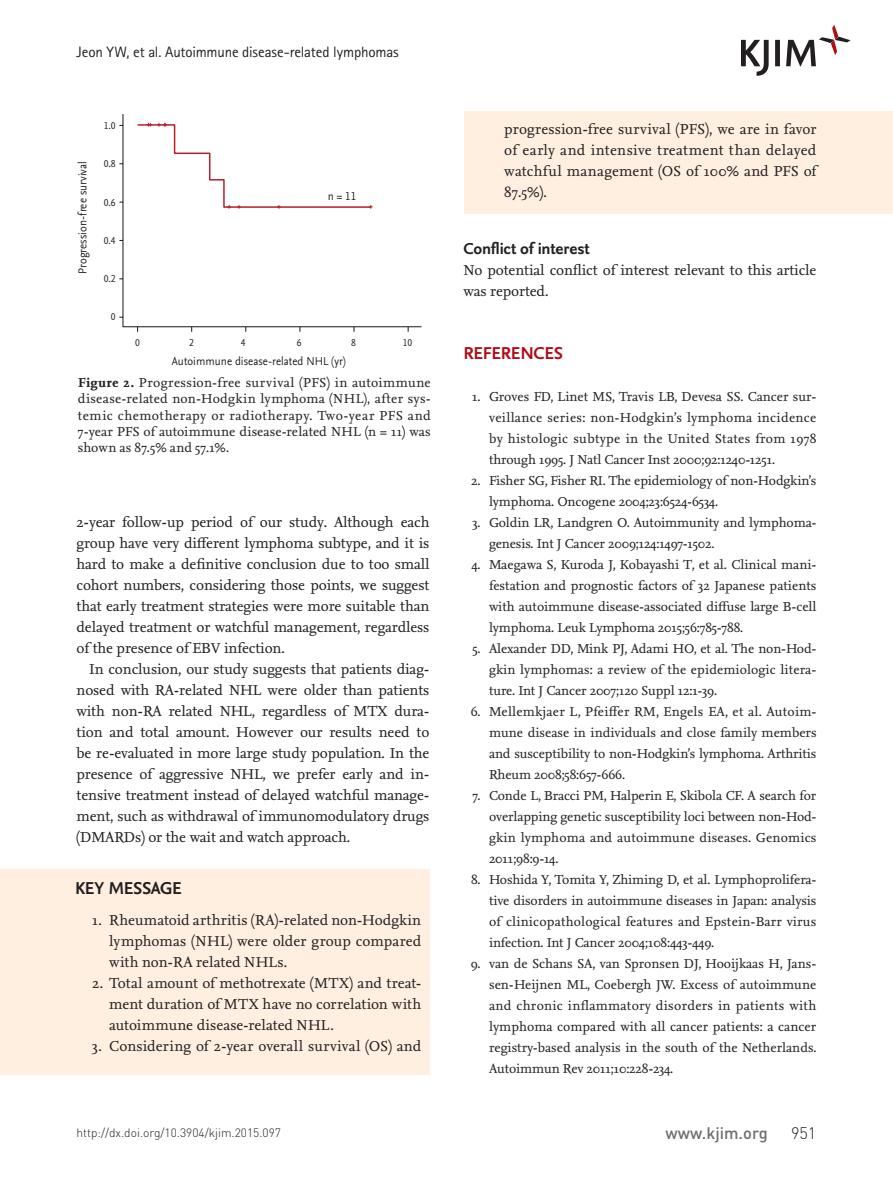
<style>
.page{position:relative;width:893px;height:1191px;background:#fff}
.page>*{position:absolute;margin:0;border:0;box-sizing:border-box;transform-origin:0 0}
.제목1{font:700 18px "Nexus Sans";letter-spacing:-.025em;color:#b00d15}
.키메세지제목{font:700 18px "Nexus Sans";letter-spacing:-.02em;color:#231f20}
.제목2{font:700 16.5px "Nexus Sans";letter-spacing:-.01em;color:#231f20}
.t1{font:500 16.5px "DIN Pro";color:#6c6d70}
.t2{font:300 16.5px "DIN Pro";color:#231f20}
.들였쓰기_본문{font:15px/21px "Nexus Serif";letter-spacing:-.01em;color:#231f20;text-align:justify}
.제목밑본문{font:15px/21px "Nexus Serif";letter-spacing:-.01em;color:#231f20}
.t3{font:15px "Rotis Sans Serif Std";letter-spacing:-.01em;color:#231f20}
.들였쓰기_본문-2{font:15px "Nexus Serif";letter-spacing:.01em;color:#231f20}
.그림설명{font:13.5px/21px "Nexus Serif";letter-spacing:-.01em;color:#231f20;text-align:justify}
.t4{font:12px "Nexus Sans TF";letter-spacing:.005em;color:#231f20;scale:.92 1}
.t5{font:300 12px "DIN Pro";color:#231f20}
.t6{font:10.5px "Nexus Sans TF";color:#231f20;scale:.92 1}
.s1{font-weight:700}
</style>
<div class="page">
<svg style="left:741px;top:25px;width:109px;height:51px"></svg>
<svg style="left:122px;top:114px;width:300px;height:214px"></svg>
<svg style="left:136px;top:123px;width:237px;height:86px"></svg>
<div style="left:0;top:869px;width:430px;height:206px;background:#feefe1"></div>
<div style="left:465px;top:112px;width:428px;height:102px;background:#feefe1"></div>
<p class="t3" style="left:77px;top:43px;width:324px">Jeon YW, et al. Autoimmune disease-related lymphomas</p>
<p class="t4" style="left:75px;top:274px;width:124px;rotate:-90deg">Progression-free survival</p>
<p class="t6" style="left:104px;top:119px;width:14px">1.0</p>
<p class="t6" style="left:104px;top:157px;width:14px">0.8</p>
<p class="t6" style="left:104px;top:195px;width:14px">0.6</p>
<p class="t6" style="left:104px;top:234px;width:14px">0.4</p>
<p class="t6" style="left:104px;top:272px;width:14px">0.2</p>
<p class="t6" style="left:111px;top:310px;width:7px">0</p>
<p class="t4" style="left:328px;top:189px;width:32px">n = 11</p>
<p class="t6" style="left:135px;top:336px;width:7px">0</p>
<p class="t6" style="left:189px;top:336px;width:7px">2</p>
<p class="t6" style="left:241px;top:336px;width:7px">4</p>
<p class="t6" style="left:297px;top:336px;width:7px">6</p>
<p class="t6" style="left:351px;top:336px;width:7px">8</p>
<p class="t6" style="left:403px;top:336px;width:12px">10</p>
<p class="t4" style="left:172px;top:354px;width:190px">Autoimmune disease-related NHL (yr)</p>
<p class="그림설명" style="left:78px;top:374px;width:354px;line-height:16.2px"><span class="s1">Figure 2.</span> Progression-free survival (PFS) in autoimmune disease-related non-Hodgkin lymphoma (NHL), after sys&shy;temic chemotherapy or radiotherapy. Two-year PFS and 7-year PFS of autoimmune disease-related NHL (n = 11) was shown as 87.5% and 57.1%.</p>
<p class="들였쓰기_본문" style="left:77px;top:511px;width:354px">2-year follow-up period of our study. Although each group have very different lymphoma subtype, and it is hard to make a definitive conclusion due to too small cohort numbers, considering those points, we suggest that early treatment strategies were more suitable than delayed treatment or watchful management, regardless of the presence of EBV infection.</p>
<p class="들였쓰기_본문" style="left:77px;top:658px;width:354px;text-indent:13px">In conclusion, our study suggests that patients diag&shy;nosed with RA-related NHL were older than patients with non-RA related NHL, regardless of MTX dura&shy;tion and total amount. However our results need to be re-evaluated in more large study population. In the presence of aggressive NHL, we prefer early and in&shy;tensive treatment instead of delayed watchful manage&shy;ment, such as withdrawal of immunomodulatory drugs (DMARDs) or the wait and watch approach.</p>
<p class="키메세지제목" style="left:75px;top:876px;width:108px">KEY MESSAGE</p>
<p class="들였쓰기_본문" style="left:109px;top:909px;width:314px;text-indent:-17px">1. Rheumatoid arthritis (RA)-related non-Hodgkin lymphomas (NHL) were older group compared with non-RA related NHLs.</p>
<p class="들였쓰기_본문" style="left:109px;top:972px;width:314px;text-indent:-17px">2. Total amount of methotrexate (MTX) and treat&shy;ment duration of MTX have no correlation with autoimmune disease-related NHL.</p>
<p class="들였쓰기_본문-2" style="left:92px;top:1036px;width:331px">3. Considering of 2-year overall survival (OS) and</p>
<p class="들였쓰기_본문" style="left:504px;top:118px;width:314px">progression-free survival (PFS), we are in favor of early and intensive treatment than delayed watchful management (OS of 100% and PFS of 87.5%).</p>
<p class="제목2" style="left:463px;top:238px;width:128px">Conflict of interest</p>
<p class="제목밑본문" style="left:463px;top:259px;width:354px">No potential conflict of interest relevant to this article was reported.</p>
<p class="제목1" style="left:463px;top:341px;width:101px">REFERENCES</p>
<p class="그림설명" style="left:489px;top:385px;width:329px;text-indent:-17px">1. Groves FD, Linet MS, Travis LB, Devesa SS. Cancer sur&shy;veillance series: non-Hodgkin’s lymphoma incidence by histologic subtype in the United States from 1978 through 1995. J Natl Cancer Inst 2000;92:1240-1251.</p>
<p class="그림설명" style="left:489px;top:469px;width:329px;text-indent:-18px">2. Fisher SG, Fisher RI. The epidemiology of non-Hodgkin’s lymphoma. Oncogene 2004;23:6524-6534.</p>
<p class="그림설명" style="left:489px;top:511px;width:329px;text-indent:-17px">3. Goldin LR, Landgren O. Autoimmunity and lymphoma&shy;genesis. Int J Cancer 2009;124:1497-1502.</p>
<p class="그림설명" style="left:489px;top:553px;width:329px;text-indent:-18px">4. Maegawa S, Kuroda J, Kobayashi T, et al. Clinical mani&shy;festation and prognostic factors of 32 Japanese patients with autoimmune disease-associated diffuse large B-cell lymphoma. Leuk Lymphoma 2015;56:785-788.</p>
<p class="그림설명" style="left:489px;top:637px;width:329px;text-indent:-17px">5. Alexander DD, Mink PJ, Adami HO, et al. The non-Hod&shy;gkin lymphomas: a review of the epidemiologic litera&shy;ture. Int J Cancer 2007;120 Suppl 12:1-39.</p>
<p class="그림설명" style="left:489px;top:700px;width:329px;text-indent:-18px">6. Mellemkjaer L, Pfeiffer RM, Engels EA, et al. Autoim&shy;mune disease in individuals and close family members and susceptibility to non-Hodgkin’s lymphoma. Arthritis Rheum 2008;58:657-666.</p>
<p class="그림설명" style="left:489px;top:784px;width:329px;text-indent:-17px">7. Conde L, Bracci PM, Halperin E, Skibola CF. A search for overlapping genetic susceptibility loci between non-Hod&shy;gkin lymphoma and autoimmune diseases. Genomics 2011;98:9-14.</p>
<p class="그림설명" style="left:489px;top:868px;width:329px;text-indent:-18px">8. Hoshida Y, Tomita Y, Zhiming D, et al. Lymphoprolifera&shy;tive disorders in autoimmune diseases in Japan: analysis of clinicopathological features and Epstein-Barr virus infection. Int J Cancer 2004;108:443-449.</p>
<p class="그림설명" style="left:489px;top:952px;width:329px;text-indent:-18px">9. van de Schans SA, van Spronsen DJ, Hooijkaas H, Jans&shy;sen-Heijnen ML, Coebergh JW. Excess of autoimmune and chronic inflammatory disorders in patients with lymphoma compared with all cancer patients: a cancer registry-based analysis in the south of the Netherlands.<br>Autoimmun Rev 2011;10:228-234.</p>
<p class="t5" style="left:77px;top:1124px;width:206px">http://dx.doi.org/10.3904/kjim.2015.097</p>
<p class="t1" style="left:666px;top:1121px;width:104px">www.kjim.org</p>
<p class="t2" style="left:791px;top:1121px;width:27px">951</p>
</div>
